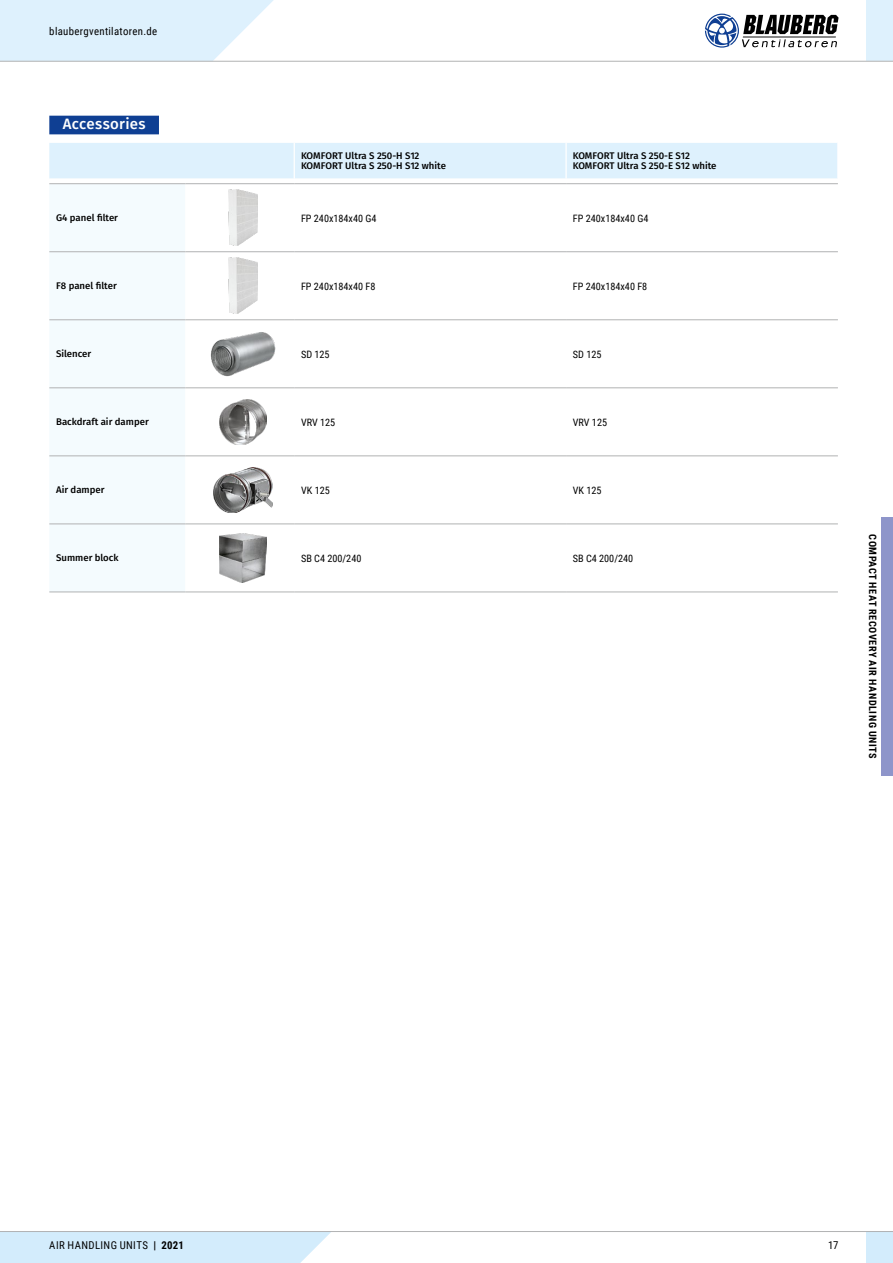
<style>
.page{position:relative;width:893px;height:1263px;background:#fff}
.page>*{position:absolute;margin:0;border:0;box-sizing:border-box;transform-origin:0 0}
.t1{font:500 15px "Fira Sans";letter-spacing:.02em;color:#fff}
.t2{font:10.8px "Roboto Condensed";letter-spacing:.035em;color:#000}
.t3{font:10.2px "Roboto Condensed";color:#000}
.t4{font:700 10.2px "Roboto Condensed";letter-spacing:.055em;color:#000}
.t5{font:500 9.6px/10.8px "Fira Sans";color:#000}
.s1{font-weight:700}
</style>
<div class="page">
<div style="left:49px;top:116px;width:110px;height:18px;background:#0f3f93"></div>
<div style="left:49px;top:143px;width:788px;height:36px;background:#def1fd"></div>
<div style="left:49px;top:184px;width:136px;height:408px;background:#f4fbfe"></div>
<svg style="left:185px;top:184px;width:653px;height:408px"></svg>
<hr style="left:565px;top:143px;width:2px;height:36px;background:#fff">
<hr style="left:49px;top:251px;width:136px;height:1px;background:#b1b2b3">
<hr style="left:49px;top:319px;width:136px;height:1px;background:#b1b2b3">
<hr style="left:49px;top:388px;width:136px;height:1px;background:#b1b2b3">
<hr style="left:49px;top:456px;width:136px;height:1px;background:#b1b2b3">
<hr style="left:49px;top:524px;width:136px;height:1px;background:#b1b2b3">
<hr style="left:294px;top:456px;width:272px;height:1px;background:#b1b2b3">
<hr style="left:566px;top:456px;width:272px;height:1px;background:#b1b2b3">
<hr style="left:294px;top:524px;width:272px;height:1px;background:#b1b2b3">
<hr style="left:566px;top:524px;width:272px;height:1px;background:#b1b2b3">
<hr style="left:294px;top:143px;width:1px;height:36px;background:#fff">
<hr style="left:49px;top:183px;width:136px;height:1px;background:#b1b2b3">
<hr style="left:49px;top:592px;width:136px;height:1px;background:#b1b2b3">
<hr style="left:185px;top:183px;width:109px;height:1px;background:#b1b2b3">
<hr style="left:294px;top:183px;width:272px;height:1px;background:#b1b2b3">
<hr style="left:566px;top:183px;width:272px;height:1px;background:#b1b2b3">
<hr style="left:185px;top:251px;width:109px;height:1px;background:#b1b2b3">
<hr style="left:294px;top:251px;width:272px;height:1px;background:#b1b2b3">
<hr style="left:566px;top:251px;width:272px;height:1px;background:#b1b2b3">
<hr style="left:185px;top:319px;width:109px;height:1px;background:#b1b2b3">
<hr style="left:294px;top:319px;width:272px;height:1px;background:#b1b2b3">
<hr style="left:566px;top:319px;width:272px;height:1px;background:#b1b2b3">
<hr style="left:185px;top:388px;width:109px;height:1px;background:#b1b2b3">
<hr style="left:294px;top:388px;width:272px;height:1px;background:#b1b2b3">
<hr style="left:566px;top:388px;width:272px;height:1px;background:#b1b2b3">
<hr style="left:185px;top:592px;width:109px;height:1px;background:#b1b2b3">
<hr style="left:294px;top:592px;width:272px;height:1px;background:#b1b2b3">
<hr style="left:566px;top:592px;width:272px;height:1px;background:#b1b2b3">
<hr style="left:185px;top:456px;width:109px;height:1px;background:#b1b2b3">
<hr style="left:185px;top:524px;width:109px;height:1px;background:#b1b2b3">
<img style="left:229px;top:190px;width:29px;height:56px">
<img style="left:229px;top:258px;width:29px;height:56px">
<img style="left:211px;top:331px;width:65px;height:45px">
<img style="left:220px;top:399px;width:47px;height:45px">
<img style="left:214px;top:467px;width:59px;height:46px">
<img style="left:219px;top:533px;width:48px;height:49px">
<div style="left:866px;top:1231px;width:27px;height:32px;background:#d3ecfc"></div>
<div style="left:0;top:1232px;width:331px;height:31px;background:#d3ecfc"></div>
<hr style="left:0;top:1231px;width:893px;height:1px;background:#b1b2b3">
<div style="left:866px;top:0;width:27px;height:61px;background:#def1fd"></div>
<svg style="left:705px;top:14px;width:133px;height:34px"></svg>
<svg style="left:0;top:0;width:295px;height:61px"></svg>
<hr style="left:0;top:61px;width:893px;height:1px;background:#b1b2b3">
<div style="left:881px;top:517px;width:12px;height:259px;background:#8e95ca"></div>
<p class="t2" style="left:49px;top:23px;width:109px">blaubergventilatoren.de</p>
<h1 class="t1" style="left:63px;top:114px;width:84px">Accessories</h1>
<p class="t5" style="left:301px;top:151px;width:146px">KOMFORT Ultra S 250-H S12<br>KOMFORT Ultra S 250-H S12 white</p>
<p class="t5" style="left:573px;top:151px;width:145px">KOMFORT Ultra S 250-E S12<br>KOMFORT Ultra S 250-E S12 white</p>
<p class="t5" style="left:56px;top:213px;width:63px">G4 panel filter</p>
<p class="t3" style="left:301px;top:211px;width:77px">FP 240x184x40 G4</p>
<p class="t3" style="left:573px;top:211px;width:77px">FP 240x184x40 G4</p>
<p class="t5" style="left:56px;top:281px;width:62px">F8 panel filter</p>
<p class="t3" style="left:301px;top:279px;width:76px">FP 240x184x40 F8</p>
<p class="t3" style="left:573px;top:279px;width:76px">FP 240x184x40 F8</p>
<p class="t5" style="left:56px;top:349px;width:37px">Silencer</p>
<p class="t3" style="left:301px;top:347px;width:30px">SD 125</p>
<p class="t3" style="left:573px;top:347px;width:30px">SD 125</p>
<p class="t5" style="left:56px;top:417px;width:94px">Backdraft air damper</p>
<p class="t3" style="left:301px;top:415px;width:36px">VRV 125</p>
<p class="t3" style="left:573px;top:415px;width:36px">VRV 125</p>
<p class="t5" style="left:56px;top:485px;width:50px">Air damper</p>
<p class="t3" style="left:301px;top:483px;width:30px">VK 125</p>
<p class="t3" style="left:573px;top:483px;width:30px">VK 125</p>
<p class="t5" style="left:56px;top:553px;width:64px">Summer block</p>
<p class="t3" style="left:301px;top:551px;width:62px">SB C4 200/240</p>
<p class="t3" style="left:573px;top:551px;width:62px">SB C4 200/240</p>
<p class="t4" style="left:880px;top:534px;width:226px;rotate:90deg">COMPACT HEAT RECOVERY AIR HANDLING UNITS</p>
<p class="t2" style="left:49px;top:1238px;width:136px">AIR HANDLING UNITS <span class="s1">| 2021</span></p>
<p class="t2" style="left:828px;top:1238px;width:12px">17</p>
</div>
